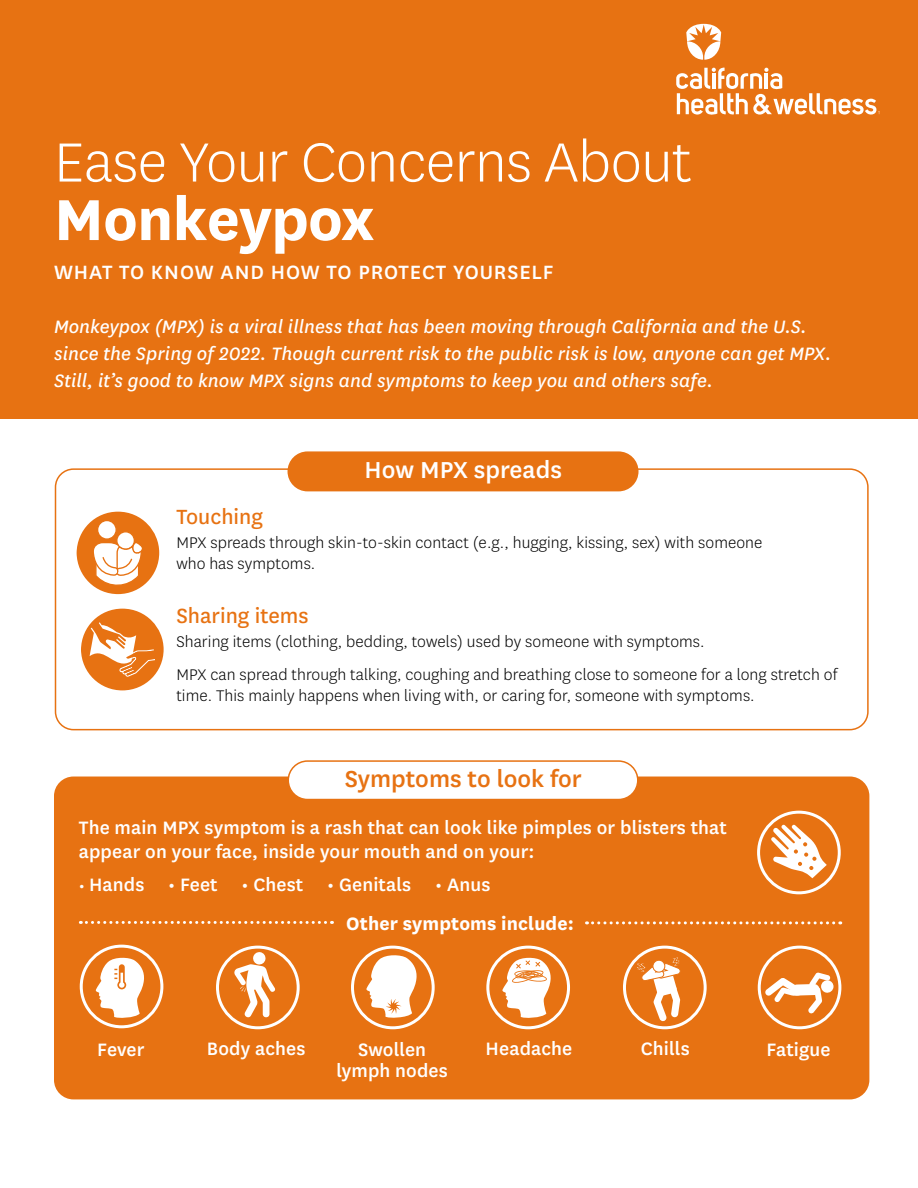
<style>
.page{position:relative;width:918px;height:1188px;background:#fff}
.page>*{position:absolute;margin:0;border:0;box-sizing:border-box;transform-origin:0 0}
.t1{font:700 67.5px "Centene Sans";letter-spacing:-.01em;color:#fff}
.t2{font:300 64.5px "Centene Sans";letter-spacing:-.01em;color:#fff}
.t3{font:500 27px "Centene Sans";color:#e77212}
.t4{font:500 27px "Centene Sans";color:#fff}
.t5{font:24px "Centene Sans";color:#e77212}
.t6{font:500 22.5px "Centene Sans";letter-spacing:.04em;color:#fff}
.t7{font:italic 21px/27px "Centene Sans";letter-spacing:.005em;color:#fff}
.t8{font:500 21px/24px "Centene Sans";letter-spacing:.005em;color:#fff}
.t9{font:700 21px "Centene Sans";letter-spacing:.005em;color:#fff}
.t10{font:300 18px/21px "Centene Sans";letter-spacing:.005em;color:#000}
.s1{font-size:18px}
</style>
<div class="page">
<div style="left:0;top:0;width:918px;height:418px;background:#e77212"></div>
<svg style="left:686px;top:24px;width:35px;height:36px"></svg>
<svg style="left:676px;top:67px;width:204px;height:48px"></svg>
<div style="left:55px;top:468px;width:814px;height:262px;border:2px solid #e77212;border-radius:18px"></div>
<div style="left:288px;top:452px;width:350px;height:39px;background:#e77212;border-radius:19px"></div>
<div style="left:288px;top:451px;width:351px;height:40px;border:2px solid #e77212;border-radius:19px"></div>
<div style="left:77px;top:512px;width:82px;height:82px;background:#e77212;border-radius:50%"></div>
<div style="left:98px;top:521px;width:18px;height:18px;background:#fff;border-radius:50%"></div>
<div style="left:97px;top:520px;width:20px;height:20px;border:1px solid #e77212;border-radius:50%"></div>
<div style="left:117px;top:532px;width:17px;height:17px;background:#fff;border-radius:50%"></div>
<div style="left:116px;top:531px;width:19px;height:19px;border:1px solid #e77212;border-radius:50%"></div>
<svg style="left:92px;top:541px;width:53px;height:48px"></svg>
<div style="left:81px;top:609px;width:83px;height:82px;background:#e77212;border-radius:50%"></div>
<svg style="left:90px;top:622px;width:65px;height:55px"></svg>
<div style="left:56px;top:778px;width:812px;height:320px;background:#e77212;border-radius:18px"></div>
<div style="left:54px;top:777px;width:815px;height:322px;border:3px solid #e77212;border-radius:18px"></div>
<div style="left:288px;top:761px;width:350px;height:39px;background:#fff;border-radius:19px"></div>
<div style="left:288px;top:760px;width:351px;height:40px;border:2px solid #e77212;border-radius:19px"></div>
<svg style="left:80px;top:921px;width:253px;height:3px"></svg>
<div style="left:757px;top:811px;width:84px;height:83px;border:3px solid #fff;border-radius:50%"></div>
<svg style="left:771px;top:825px;width:56px;height:53px"></svg>
<div style="left:351px;top:946px;width:84px;height:83px;border:3px solid #fff;border-radius:50%"></div>
<svg style="left:366px;top:954px;width:51px;height:65px"></svg>
<div style="left:80px;top:945px;width:83px;height:83px;border:3px solid #fff;border-radius:50%"></div>
<svg style="left:96px;top:956px;width:49px;height:63px"></svg>
<div style="left:216px;top:946px;width:84px;height:83px;border:3px solid #fff;border-radius:50%"></div>
<svg style="left:234px;top:952px;width:43px;height:67px"></svg>
<div style="left:486px;top:946px;width:84px;height:83px;border:3px solid #fff;border-radius:50%"></div>
<svg style="left:502px;top:956px;width:49px;height:63px"></svg>
<div style="left:758px;top:946px;width:83px;height:83px;border:3px solid #fff;border-radius:50%"></div>
<svg style="left:765px;top:972px;width:69px;height:42px"></svg>
<div style="left:623px;top:946px;width:84px;height:83px;border:3px solid #fff;border-radius:50%"></div>
<svg style="left:633px;top:957px;width:48px;height:70px"></svg>
<svg style="left:593px;top:921px;width:248px;height:3px"></svg>
<h1 class="t2" style="left:54px;top:122px;width:639px">Ease Your Concerns About</h1>
<h1 class="t1" style="left:54px;top:172px;width:322px">Monkeypox</h1>
<h2 class="t6" style="left:54px;top:257px;width:501px">WHAT TO KNOW AND HOW TO PROTECT YOURSELF</h2>
<p class="t7" style="left:54px;top:312px;width:779px">Monkeypox (MPX) is a viral illness that has been moving through California and the U.S. since the Spring of 2022. Though current risk to the public risk is low, anyone can get MPX.<br>Still, it’s good to know MPX signs and symptoms to keep you and others safe.</p>
<h3 class="t4" style="left:365px;top:451px;width:199px">How MPX spreads</h3>
<h4 class="t5" style="left:176px;top:501px;width:88px">Touching</h4>
<p class="t10" style="left:176px;top:532px;width:588px">MPX spreads through skin-to-skin contact (e.g., hugging, kissing, sex) with someone who has symptoms.</p>
<h4 class="t5" style="left:176px;top:600px;width:134px">Sharing items</h4>
<p class="t10" style="left:176px;top:631px;width:530px">Sharing items (clothing, bedding, towels) used by someone with symptoms.</p>
<p class="t10" style="left:176px;top:664px;width:662px">MPX can spread through talking, coughing and breathing close to someone for a long stretch of time. This mainly happens when living with, or caring for, someone with symptoms.</p>
<h3 class="t3" style="left:345px;top:760px;width:239px">Symptoms to look for</h3>
<h4 class="t8" style="left:79px;top:815px;width:650px">The main MPX symptom is a rash that can look like pimples or blisters that appear on your face, inside your mouth and on your:</h4>
<p class="t8" style="left:79px;top:872px;width:67px"><span class="s1">•</span> Hands</p>
<p class="t8" style="left:168px;top:872px;width:51px">• Feet</p>
<p class="t8" style="left:242px;top:872px;width:63px">• Chest</p>
<p class="t8" style="left:327px;top:872px;width:86px">• Genitals</p>
<p class="t8" style="left:435px;top:872px;width:57px">• Anus</p>
<h4 class="t9" style="left:346px;top:909px;width:229px">Other symptoms include:</h4>
<p class="t8" style="left:97px;top:1036px;width:49px">Fever</p>
<p class="t8" style="left:207px;top:1035px;width:100px">Body aches</p>
<p class="t8" style="left:336px;top:1037px;width:113px;line-height:21px;text-align:center">Swollen lymph nodes</p>
<p class="t8" style="left:486px;top:1035px;width:88px">Headache</p>
<p class="t8" style="left:641px;top:1035px;width:50px">Chills</p>
<p class="t8" style="left:767px;top:1036px;width:65px">Fatigue</p>
</div>
